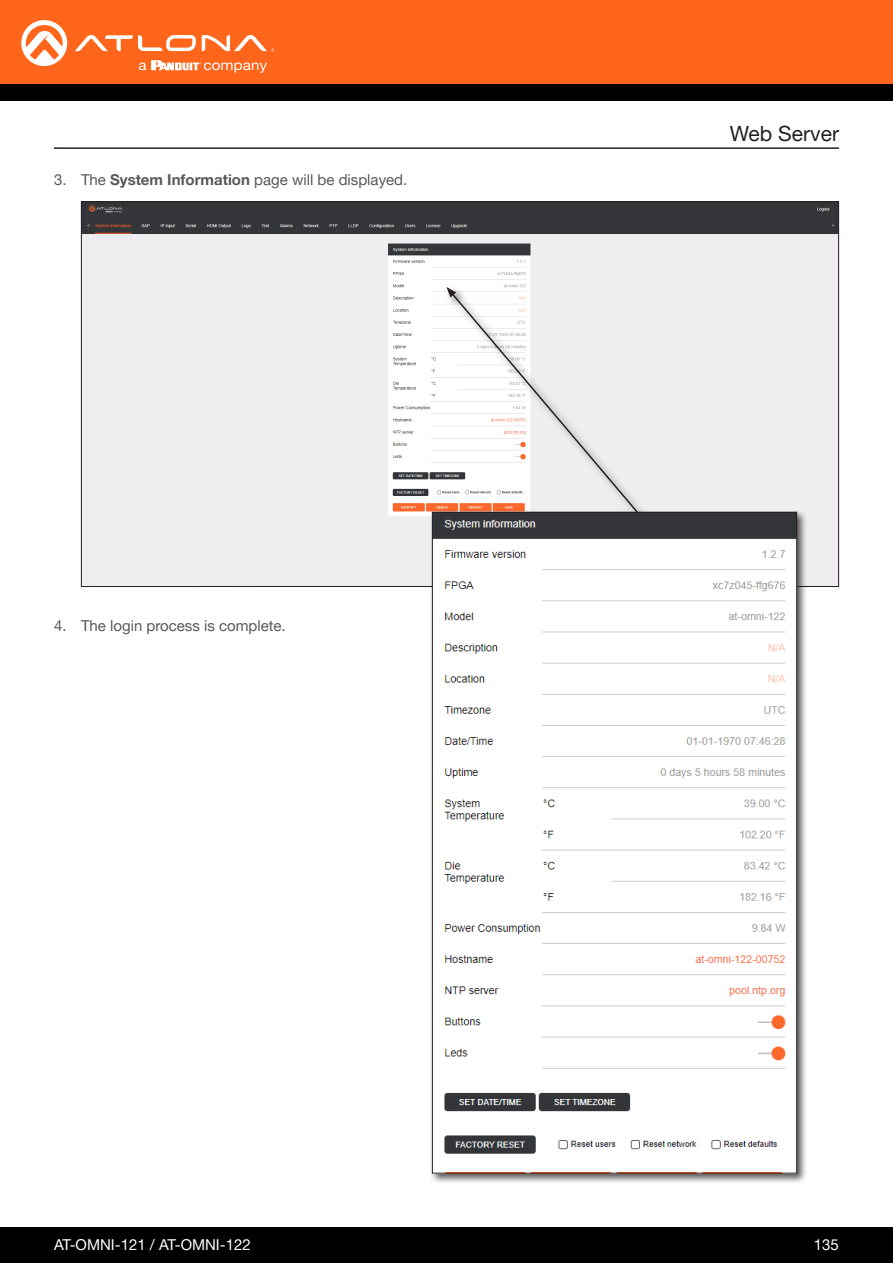
<style>
.page{position:relative;width:893px;height:1263px;background:#fff}
.page>*{position:absolute;margin:0;border:0;box-sizing:border-box;transform-origin:0 0}
.Non_TOC_Section_Head{font:21px "Helvetica Neue LTW1 G";color:#231f20}
.t1{font:15px "Helvetica Neue LTW1 G";color:#57585a}
.t2{font:15px "Helvetica Neue LTW1 G";color:#fff}
.s1{font-weight:700}
</style>
<div class="page">
<div style="left:0;top:1227px;width:893px;height:36px;background:#000"></div>
<div style="left:0;top:0;width:893px;height:84px;background:#ff661c"></div>
<div style="left:0;top:84px;width:893px;height:16px;background:#000"></div>
<svg style="left:75px;top:35px;width:121px;height:16px"></svg>
<svg style="left:202px;top:35px;width:72px;height:16px"></svg>
<svg style="left:21px;top:20px;width:46px;height:46px"></svg>
<svg style="left:139px;top:60px;width:128px;height:13px"></svg>
<hr style="left:54px;top:147px;width:785px;height:2px;background:#231f20">
<img style="left:83px;top:203px;width:754px;height:382px">
<div style="left:444px;top:285px;width:213px;height:248px;background:#231f20;opacity:.75"></div>
<svg style="left:450px;top:291px;width:197px;height:219px"></svg>
<svg style="left:446px;top:287px;width:10px;height:10px"></svg>
<div style="left:430px;top:510px;width:378px;height:674px;background:#231f20;opacity:.75"></div>
<img style="left:434px;top:514px;width:361px;height:657px">
<p class="t1" style="left:54px;top:170px;width:355px">3. The <span class="s1">System Information</span> page will be displayed.</p>
<p class="t1" style="left:54px;top:616px;width:233px">4. The login process is complete.</p>
<p class="Non_TOC_Section_Head" style="left:730px;top:120px;width:111px">Web Server</p>
<p class="t2" style="left:54px;top:1235px;width:198px">AT-OMNI-121 / AT-OMNI-122</p>
<p class="t2" style="left:814px;top:1235px;width:27px">135</p>
</div>
